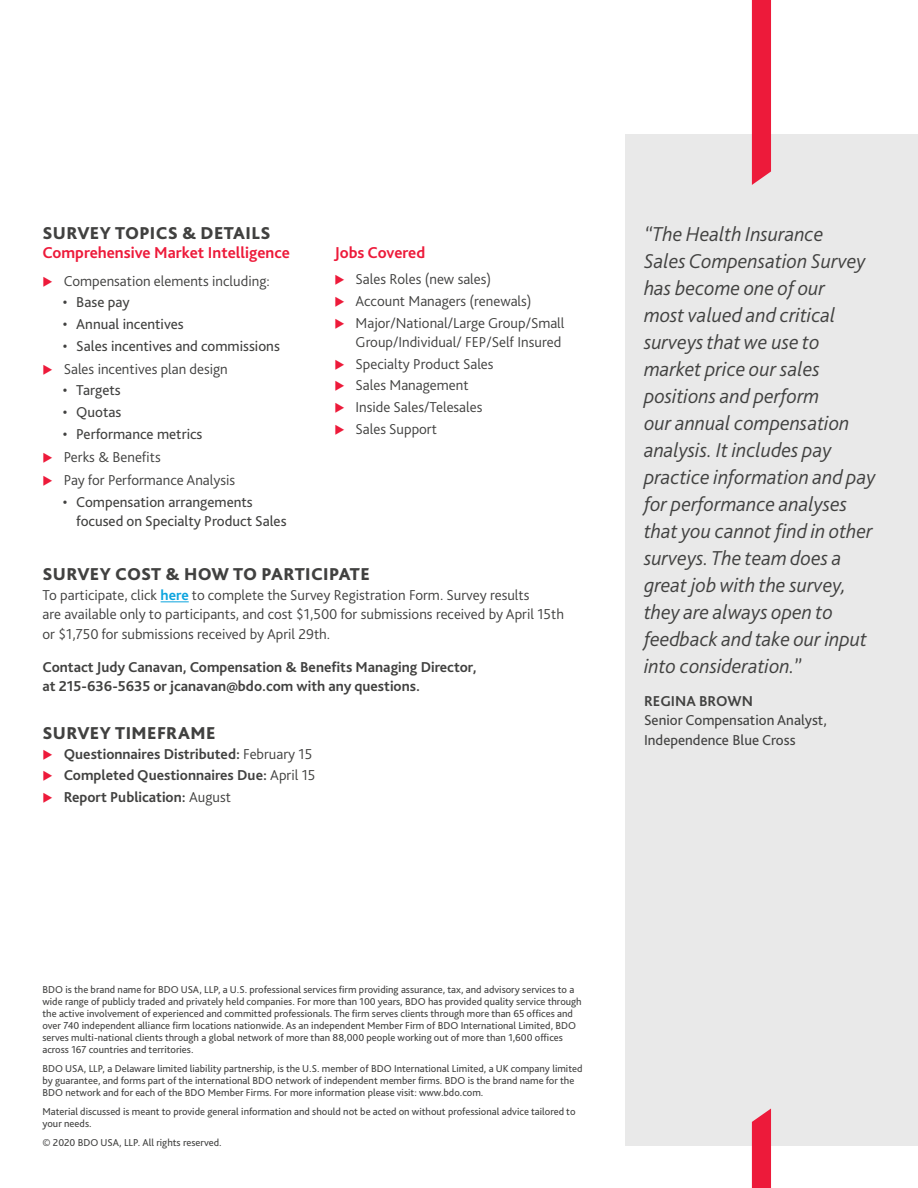
<style>
.page{position:relative;width:918px;height:1188px;background:#fff}
.page>*{position:absolute;margin:0;border:0;box-sizing:border-box;transform-origin:0 0}
.Body_text_-_3mm_afte{font:italic 300 21px/27px "Bliss Pro";color:#414140}
.Body_Bullets{font:800 18px "Bliss Pro";letter-spacing:.02em;color:#414140}
.Body_text_-_3mm_afte-2{font:700 16.5px "Bliss Pro";color:#ed1a3a}
.Body_text_-_3mm_afte-3{font:300 15px/19.5px "Bliss Pro";color:#414140}
.Body_text_-_3mm_afte-4{font:15px/19.5px "Bliss Pro";color:#414140}
.Body_text_-_3mm_afte-5{font:700 15px/19.5px "Bliss Pro";color:#414140}
.t1{font:10.5px/12px "Bliss Pro";color:#414140}
.s1{font-weight:700;color:#0ca4de}
.s2{font-weight:300}
.s3{font-weight:700}
</style>
<div class="page">
<div style="left:625px;top:134px;width:293px;height:1011px;background:#e9e9e9"></div>
<svg style="left:752px;top:1108px;width:19px;height:80px;background:#ec2c49"></svg>
<div style="left:752px;top:0;width:19px;height:185px;background:#ed1a3a"></div>
<svg style="left:161px;top:601px;width:28px;height:1px"></svg>
<p class="Body_Bullets" style="left:42px;top:222px;width:230px">SURVEY TOPICS &amp; DETAILS</p>
<p class="Body_text_-_3mm_afte-2" style="left:42px;top:243px;width:249px">Comprehensive Market Intelligence</p>
<p class="Body_text_-_3mm_afte-3" style="left:64px;top:271px;width:208px">Compensation elements including:</p>
<p class="Body_text_-_3mm_afte-4" style="left:63px;top:292px;width:69px">• Base pay</p>
<p class="Body_text_-_3mm_afte-4" style="left:63px;top:314px;width:123px">• Annual incentives</p>
<p class="Body_text_-_3mm_afte-4" style="left:63px;top:336px;width:219px">• Sales incentives and commissions</p>
<p class="Body_text_-_3mm_afte-3" style="left:64px;top:359px;width:166px">Sales incentives plan design</p>
<p class="Body_text_-_3mm_afte-4" style="left:63px;top:380px;width:59px">• Targets</p>
<p class="Body_text_-_3mm_afte-4" style="left:63px;top:402px;width:60px">• Quotas</p>
<p class="Body_text_-_3mm_afte-4" style="left:63px;top:424px;width:141px">• Performance metrics</p>
<p class="Body_text_-_3mm_afte-3" style="left:64px;top:447px;width:99px">Perks &amp; Benefits</p>
<p class="Body_text_-_3mm_afte-3" style="left:64px;top:470px;width:173px">Pay for Performance Analysis</p>
<p class="Body_text_-_3mm_afte-4" style="left:76px;top:491px;width:212px;text-indent:-13px">• Compensation arrangements focused on Specialty Product Sales</p>
<p class="Body_text_-_3mm_afte-2" style="left:334px;top:243px;width:92px">Jobs Covered</p>
<p class="Body_text_-_3mm_afte-3" style="left:356px;top:269px;width:137px">Sales Roles (new sales)</p>
<p class="Body_text_-_3mm_afte-3" style="left:356px;top:291px;width:178px">Account Managers (renewals)</p>
<p class="Body_text_-_3mm_afte-3" style="left:356px;top:312px;width:210px">Major/National/Large Group/Small<br>Group/Individual/ FEP/Self Insured</p>
<p class="Body_text_-_3mm_afte-3" style="left:356px;top:354px;width:139px">Specialty Product Sales</p>
<p class="Body_text_-_3mm_afte-3" style="left:356px;top:375px;width:115px">Sales Management</p>
<p class="Body_text_-_3mm_afte-3" style="left:356px;top:397px;width:128px">Inside Sales/Telesales</p>
<p class="Body_text_-_3mm_afte-3" style="left:356px;top:418px;width:83px">Sales Support</p>
<p class="Body_Bullets" style="left:42px;top:563px;width:329px">SURVEY COST &amp; HOW TO PARTICIPATE</p>
<p class="Body_text_-_3mm_afte-3" style="left:42px;top:584px;width:523px">To participate, click <span class="s1">here</span> to complete the Survey Registration Form. Survey results<br>are available only to participants, and cost $1,500 for submissions received by April 15th or $1,750 for submissions received by April 29th.</p>
<p class="Body_text_-_3mm_afte-5" style="left:42px;top:656px;width:436px">Contact Judy Canavan, Compensation &amp; Benefits Managing Director, at 215-636-5635 or jcanavan@bdo.com with any questions.</p>
<p class="Body_Bullets" style="left:42px;top:722px;width:175px">SURVEY TIMEFRAME</p>
<p class="Body_text_-_3mm_afte-5" style="left:64px;top:743px;width:250px">Questionnaires Distributed: <span class="s2">February 15</span></p>
<p class="Body_text_-_3mm_afte-5" style="left:64px;top:765px;width:253px">Completed Questionnaires Due: <span class="s2">April 15</span></p>
<p class="Body_text_-_3mm_afte-5" style="left:64px;top:787px;width:169px">Report Publication: <span class="s2">August</span></p>
<p class="Body_text_-_3mm_afte" style="left:644px;top:220px;width:233px">“The Health Insurance<br>Sales Compensation Survey has become one of our<br>most valued and critical surveys that we use to market price our sales positions and perform<br>our annual compensation analysis. It includes pay practice information and pay for performance analyses that you cannot find in other surveys. The team does a great job with the survey, they are always open to feedback and take our input into consideration.”</p>
<p class="Body_text_-_3mm_afte-4" style="left:644px;top:691px;width:184px"><span class="s3">REGINA BROWN<br></span>Senior Compensation Analyst,<br>Independence Blue Cross</p>
<p class="t1" style="left:42px;top:983px;width:541px">BDO is the brand name for BDO USA, LLP, a U.S. professional services firm providing assurance, tax, and advisory services to a wide range of publicly traded and privately held companies. For more than 100 years, BDO has provided quality service through the active involvement of experienced and committed professionals. The firm serves clients through more than 65 offices and over 740 independent alliance firm locations nationwide. As an independent Member Firm of BDO International Limited, BDO serves multi-national clients through a global network of more than 88,000 people working out of more than 1,600 offices across 167 countries and territories.</p>
<p class="t1" style="left:42px;top:1062px;width:542px">BDO USA, LLP, a Delaware limited liability partnership, is the U.S. member of BDO International Limited, a UK company limited by guarantee, and forms part of the international BDO network of independent member firms. BDO is the brand name for the<br>BDO network and for each of the BDO Member Firms. For more information please visit: www.bdo.com.</p>
<p class="t1" style="left:42px;top:1105px;width:535px">Material discussed is meant to provide general information and should not be acted on without professional advice tailored to your needs.</p>
<p class="t1" style="left:42px;top:1136px;width:181px">© 2020 BDO USA, LLP. All rights reserved.</p>
</div>
